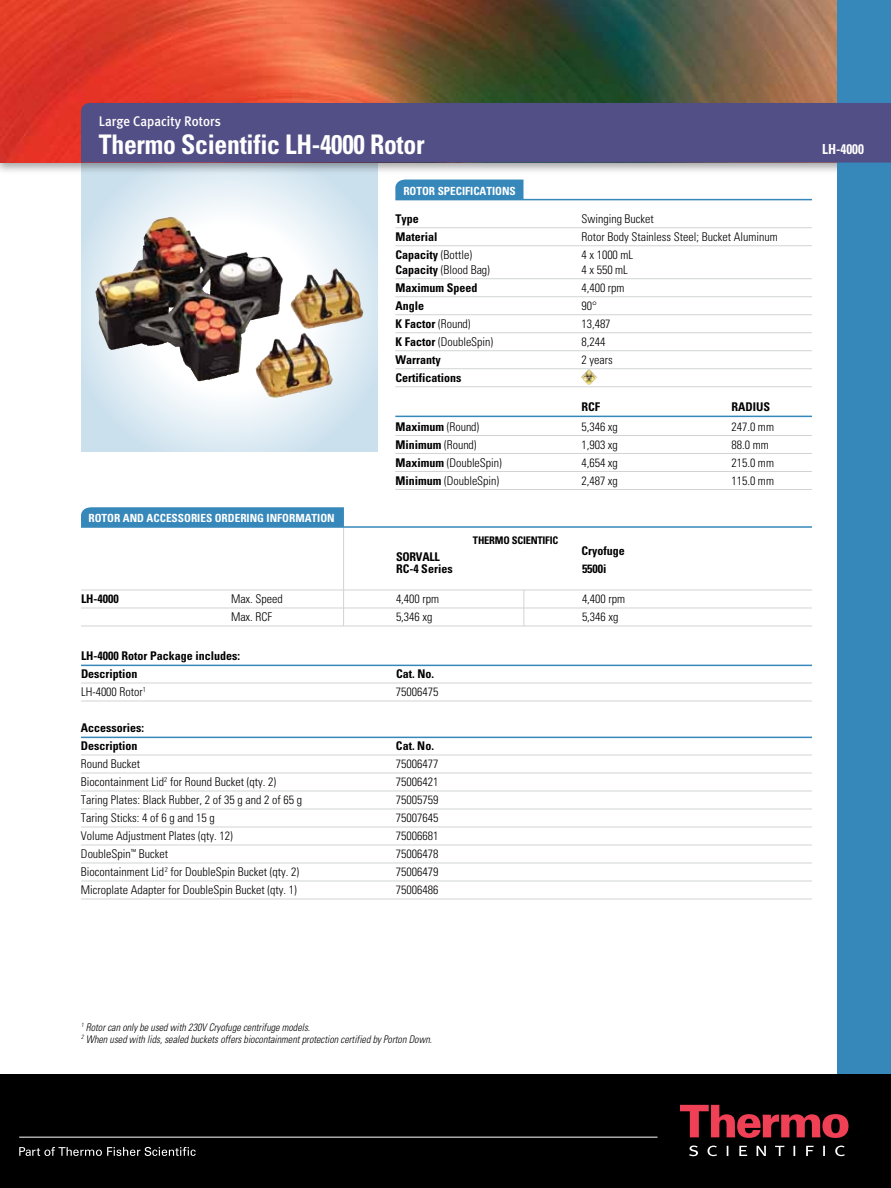
<style>
.page{position:relative;width:891px;height:1188px;background:#fff}
.page>*{position:absolute;margin:0;border:0;box-sizing:border-box;transform-origin:0 0}
.t1{font:700 condensed 27px "Univers";letter-spacing:-.01em;color:#fff;scale:.95 1}
.t2{font:500 13.8px "Meta Plus";color:#fff;scale:.95 1}
.t3{font:700 condensed 13.8px "Univers";color:#fff;scale:.95 1}
.t4{font:300 condensed 12px "Univers";color:#000}
.t5{font:700 condensed 12px/18px "Univers";color:#000}
.t6{font:700 condensed 11.25px "Univers";color:#fff}
.t7{font:italic 300 condensed 10.5px/12px "Univers";color:#000;scale:.95 1}
.t8{font:700 condensed 10.5px "Univers";letter-spacing:-.02em;color:#000}
.s1{font-weight:300}
.s2{font-weight:700}
</style>
<div class="page">
<hr style="left:343px;top:527px;width:1px;height:99px;background:#d1d3d4">
<hr style="left:524px;top:590px;width:1px;height:36px;background:#d1d3d4">
<img style="left:81px;top:175px;width:296px;height:277px">
<img style="left:95px;top:217px;width:76px;height:133px">
<div style="left:0;top:0;width:884px;height:175px;background:#000;opacity:.35"></div>
<img style="left:0;top:0;width:837px;height:163px">
<div style="left:837px;top:0;width:54px;height:1186px;background:#3687ba"></div>
<div style="left:395px;top:180px;width:129px;height:19px;background:#3687ba"></div>
<div style="left:81px;top:507px;width:263px;height:19px;background:#3687ba"></div>
<div style="left:81px;top:103px;width:810px;height:60px;background:#524e86"></div>
<hr style="left:395px;top:199px;width:417px;height:1px;background:#3687ba">
<hr style="left:395px;top:227px;width:417px;height:1px;background:#d1d3d4">
<hr style="left:395px;top:245px;width:417px;height:1px;background:#d1d3d4">
<hr style="left:395px;top:278px;width:417px;height:1px;background:#d1d3d4">
<hr style="left:395px;top:296px;width:417px;height:1px;background:#d1d3d4">
<hr style="left:395px;top:314px;width:417px;height:1px;background:#d1d3d4">
<hr style="left:395px;top:332px;width:417px;height:1px;background:#d1d3d4">
<hr style="left:395px;top:350px;width:417px;height:1px;background:#d1d3d4">
<hr style="left:395px;top:368px;width:417px;height:1px;background:#d1d3d4">
<hr style="left:395px;top:386px;width:417px;height:1px;background:#d1d3d4">
<hr style="left:395px;top:416px;width:417px;height:1px;background:#3687ba">
<hr style="left:395px;top:435px;width:417px;height:1px;background:#d1d3d4">
<hr style="left:395px;top:453px;width:417px;height:1px;background:#d1d3d4">
<hr style="left:395px;top:471px;width:417px;height:1px;background:#d1d3d4">
<hr style="left:395px;top:489px;width:417px;height:1px;background:#d1d3d4">
<img style="left:581px;top:369px;width:16px;height:16px">
<hr style="left:81px;top:526px;width:731px;height:2px;background:#3687ba">
<hr style="left:81px;top:590px;width:731px;height:1px;background:#d1d3d4">
<hr style="left:81px;top:608px;width:731px;height:1px;background:#d1d3d4">
<hr style="left:81px;top:626px;width:731px;height:1px;background:#d1d3d4">
<hr style="left:81px;top:665px;width:731px;height:1px;background:#3687ba">
<hr style="left:81px;top:683px;width:731px;height:1px;background:#d1d3d4">
<hr style="left:81px;top:701px;width:731px;height:1px;background:#d1d3d4">
<hr style="left:81px;top:737px;width:731px;height:1px;background:#3687ba">
<hr style="left:81px;top:755px;width:731px;height:1px;background:#d1d3d4">
<hr style="left:81px;top:773px;width:731px;height:1px;background:#d1d3d4">
<hr style="left:81px;top:791px;width:731px;height:1px;background:#d1d3d4">
<hr style="left:81px;top:809px;width:731px;height:1px;background:#d1d3d4">
<hr style="left:81px;top:827px;width:731px;height:1px;background:#d1d3d4">
<hr style="left:81px;top:845px;width:731px;height:1px;background:#d1d3d4">
<hr style="left:81px;top:863px;width:731px;height:1px;background:#d1d3d4">
<hr style="left:81px;top:881px;width:731px;height:1px;background:#d1d3d4">
<hr style="left:81px;top:899px;width:731px;height:1px;background:#d1d3d4">
<div style="left:0;top:1074px;width:891px;height:114px;background:#000"></div>
<svg style="left:19px;top:1147px;width:177px;height:9px"></svg>
<svg style="left:680px;top:1105px;width:169px;height:33px"></svg>
<svg style="left:689px;top:1146px;width:156px;height:10px"></svg>
<hr style="left:19px;top:1137px;width:638px;height:1px;background:#fff">
<p class="t2" style="left:99px;top:113px;width:130px">Large Capacity Rotors</p>
<h1 class="t1" style="left:99px;top:128px;width:344px">Thermo Scientific LH-4000 Rotor</h1>
<p class="t3" style="left:822px;top:141px;width:45px">LH-4000</p>
<p class="t6" style="left:403px;top:184px;width:114px">ROTOR SPECIFICATIONS</p>
<p class="t5" style="left:395px;top:210px;width:25px">Type</p>
<p class="t4" style="left:581px;top:212px;width:74px">Swinging Bucket</p>
<p class="t5" style="left:395px;top:228px;width:43px">Material</p>
<p class="t4" style="left:581px;top:230px;width:198px">Rotor Body Stainless Steel; Bucket Aluminum</p>
<p class="t5" style="left:395px;top:246px;width:78px">Capacity <span class="s1">(Bottle)</span></p>
<p class="t4" style="left:581px;top:248px;width:53px">4 x 1000 mL</p>
<p class="t4" style="left:395px;top:263px;width:96px"><span class="s2">Capacity</span> (Blood Bag)</p>
<p class="t4" style="left:581px;top:263px;width:48px">4 x 550 mL</p>
<p class="t5" style="left:395px;top:279px;width:83px">Maximum Speed</p>
<p class="t4" style="left:581px;top:281px;width:45px">4,400 rpm</p>
<p class="t5" style="left:395px;top:297px;width:30px">Angle</p>
<p class="t4" style="left:581px;top:299px;width:17px">90°</p>
<p class="t5" style="left:395px;top:315px;width:77px">K Factor <span class="s1">(Round)</span></p>
<p class="t4" style="left:581px;top:317px;width:31px">13,487</p>
<p class="t4" style="left:395px;top:335px;width:99px"><span class="s2">K Factor</span> (DoubleSpin)</p>
<p class="t4" style="left:581px;top:335px;width:25px">8,244</p>
<p class="t5" style="left:395px;top:351px;width:47px">Warranty</p>
<p class="t4" style="left:581px;top:353px;width:33px">2 years</p>
<p class="t5" style="left:395px;top:369px;width:68px">Certifications</p>
<p class="t5" style="left:581px;top:398px;width:20px">RCF</p>
<p class="t5" style="left:731px;top:398px;width:40px">RADIUS</p>
<p class="t5" style="left:395px;top:417px;width:85px">Maximum <span class="s1">(Round)</span></p>
<p class="t4" style="left:581px;top:419px;width:38px">5,346 xg</p>
<p class="t4" style="left:731px;top:419px;width:44px">247.0 mm</p>
<p class="t5" style="left:395px;top:435px;width:83px">Minimum <span class="s1">(Round)</span></p>
<p class="t4" style="left:581px;top:437px;width:38px">1,903 xg</p>
<p class="t4" style="left:731px;top:437px;width:39px">88.0 mm</p>
<p class="t4" style="left:395px;top:455px;width:108px"><span class="s2">Maximum</span> (DoubleSpin)</p>
<p class="t4" style="left:581px;top:455px;width:38px">4,654 xg</p>
<p class="t4" style="left:731px;top:455px;width:44px">215.0 mm</p>
<p class="t4" style="left:395px;top:473px;width:105px"><span class="s2">Minimum</span> (DoubleSpin)</p>
<p class="t4" style="left:581px;top:473px;width:38px">2,487 xg</p>
<p class="t4" style="left:731px;top:473px;width:44px">115.0 mm</p>
<p class="t6" style="left:88px;top:511px;width:236px">ROTOR AND ACCESSORIES ORDERING INFORMATION</p>
<p class="t8" style="left:473px;top:534px;width:87px">THERMO SCIEN TIFIC</p>
<p class="t5" style="left:396px;top:548px;width:45px">SORVALL</p>
<p class="t5" style="left:582px;top:541px;width:45px">Cryofuge</p>
<p class="t5" style="left:396px;top:560px;width:58px">RC-4 Series</p>
<p class="t5" style="left:582px;top:560px;width:26px">5500i</p>
<p class="t5" style="left:81px;top:590px;width:39px">LH-4000</p>
<p class="t4" style="left:231px;top:592px;width:53px">Max. Speed</p>
<p class="t4" style="left:396px;top:592px;width:45px">4,400 rpm</p>
<p class="t4" style="left:582px;top:592px;width:45px">4,400 rpm</p>
<p class="t4" style="left:231px;top:610px;width:43px">Max. RCF</p>
<p class="t4" style="left:396px;top:610px;width:38px">5,346 xg</p>
<p class="t4" style="left:582px;top:610px;width:38px">5,346 xg</p>
<p class="t5" style="left:81px;top:647px;width:161px">LH-4000 Rotor Package includes:<br>Description</p>
<p class="t5" style="left:396px;top:665px;width:40px">Cat. No.</p>
<p class="t4" style="left:81px;top:685px;width:67px">LH-4000 Rotor<sup>1</sup></p>
<p class="t4" style="left:396px;top:685px;width:44px">75006475</p>
<p class="t5" style="left:81px;top:719px;width:65px">Accessories:<br>Description</p>
<p class="t5" style="left:396px;top:737px;width:40px">Cat. No.</p>
<p class="t4" style="left:81px;top:757px;width:61px">Round Bucket</p>
<p class="t4" style="left:396px;top:757px;width:44px">75006477</p>
<p class="t4" style="left:81px;top:775px;width:197px">Biocontainment Lid<sup>2</sup> for Round Bucket (qty. 2)</p>
<p class="t4" style="left:396px;top:775px;width:44px">75006421</p>
<p class="t4" style="left:81px;top:793px;width:223px">Taring Plates: Black Rubber, 2 of 35 g and 2 of 65 g</p>
<p class="t4" style="left:396px;top:793px;width:44px">75005759</p>
<p class="t4" style="left:81px;top:811px;width:135px">Taring Sticks: 4 of 6 g and 15 g</p>
<p class="t4" style="left:396px;top:811px;width:44px">75007645</p>
<p class="t4" style="left:81px;top:829px;width:153px">Volume Adjustment Plates (qty. 12)</p>
<p class="t4" style="left:396px;top:829px;width:44px">75006681</p>
<p class="t4" style="left:81px;top:847px;width:89px">DoubleSpin<sup>™</sup> Bucket</p>
<p class="t4" style="left:396px;top:847px;width:44px">75006478</p>
<p class="t4" style="left:81px;top:865px;width:220px">Biocontainment Lid<sup>2</sup> for DoubleSpin Bucket (qty. 2)</p>
<p class="t4" style="left:396px;top:865px;width:44px">75006479</p>
<p class="t4" style="left:81px;top:883px;width:217px">Microplate Adapter for DoubleSpin Bucket (qty. 1)</p>
<p class="t4" style="left:396px;top:883px;width:44px">75006486</p>
<p class="t7" style="left:81px;top:1021px;width:371px"><sup>1</sup> Rotor can only be used with 230V Cryofuge centrifuge models.<br><sup>2</sup> When used with lids, sealed buckets offers biocontainment protection certified by Porton Down.</p>
</div>
